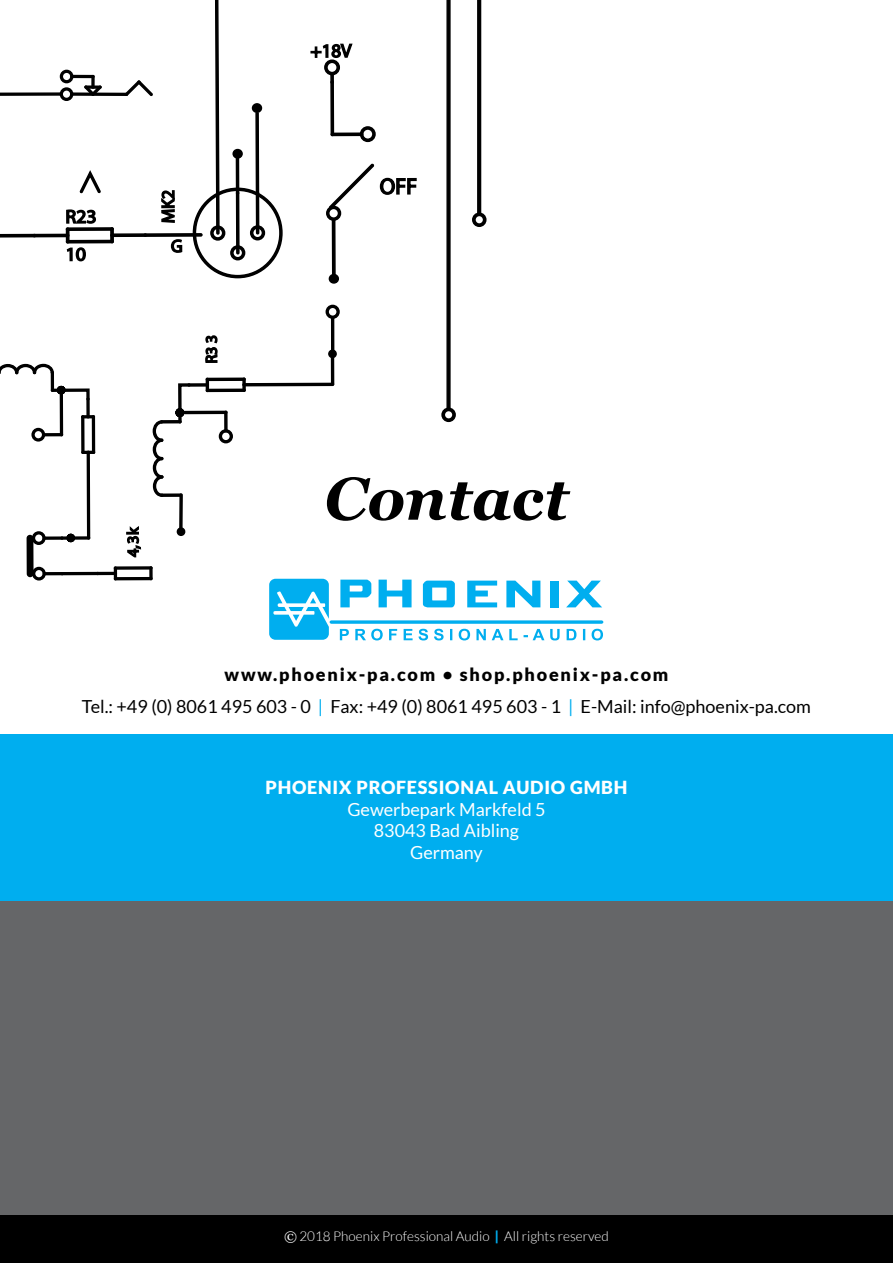
<style>
.page{position:relative;width:893px;height:1263px;background:#fff}
.page>*{position:absolute;margin:0;border:0;box-sizing:border-box;transform-origin:0 0}
.t1{font:italic 700 60px "Georgia";color:#000}
.t2{font:18px/32px "Lato";color:#000;text-align:center}
.t3{font:18px/21.6px "Lato";color:#fff;text-align:center}
.t4{font:900 18px "Lato";letter-spacing:.04em;color:#fff}
.t5{font:300 13.5px "Lato";color:#fff}
.s1{font-weight:900}
.s2{font-weight:700}
.s3{color:#00aeef}
.s4{font-family:"Georgia";font-weight:400;font-style:italic}
.s5{font-weight:900;color:#00aeef}
</style>
<div class="page">
<div style="left:0;top:784px;width:893px;height:440px;background:#656668"></div>
<div style="left:0;top:734px;width:893px;height:167px;background:#00aeef"></div>
<div style="left:0;top:1215px;width:893px;height:48px;background:#000"></div>
<div style="left:110px;top:233px;width:37px;height:4px;border:2px solid #000"></div>
<div style="left:33px;top:234px;width:37px;height:3px;border:2px solid #000"></div>
<div style="left:110px;top:227px;width:4px;height:16px;border:2px solid #000"></div>
<div style="left:66px;top:227px;width:48px;height:4px;border:2px solid #000"></div>
<div style="left:66px;top:240px;width:48px;height:3px;border:2px solid #000"></div>
<svg style="left:65px;top:209px;width:32px;height:53px"></svg>
<svg style="left:0;top:234px;width:36px;height:4px"></svg>
<svg style="left:33px;top:566px;width:14px;height:15px"></svg>
<svg style="left:32px;top:531px;width:14px;height:14px"></svg>
<div style="left:27px;top:536px;width:6px;height:40px;background:#000;border-radius:3px"></div>
<div style="left:27px;top:535px;width:7px;height:42px;border:2px solid #000;border-radius:3px"></div>
<div style="left:43px;top:572px;width:21px;height:3px;border:2px solid #000"></div>
<div style="left:43px;top:536px;width:21px;height:4px;border:2px solid #000"></div>
<svg style="left:31px;top:427px;width:31px;height:15px"></svg>
<div style="left:42px;top:433px;width:21px;height:3px;border:2px solid #000"></div>
<div style="left:87px;top:451px;width:3px;height:89px;border:2px solid #000"></div>
<div style="left:86px;top:397px;width:4px;height:21px;border:2px solid #000"></div>
<div style="left:81px;top:415px;width:14px;height:3px;border:2px solid #000"></div>
<div style="left:81px;top:451px;width:14px;height:3px;border:2px solid #000"></div>
<div style="left:81px;top:415px;width:4px;height:39px;border:2px solid #000"></div>
<div style="left:92px;top:415px;width:3px;height:39px;border:2px solid #000"></div>
<svg style="left:97px;top:567px;width:17px;height:13px"></svg>
<div style="left:114px;top:566px;width:3px;height:14px;border:2px solid #000"></div>
<div style="left:114px;top:566px;width:39px;height:4px;border:2px solid #000"></div>
<div style="left:114px;top:577px;width:39px;height:3px;border:2px solid #000"></div>
<div style="left:60px;top:572px;width:39px;height:3px;border:2px solid #000"></div>
<div style="left:60px;top:389px;width:3px;height:47px;border:2px solid #000"></div>
<svg style="left:0;top:363px;width:90px;height:38px"></svg>
<div style="left:60px;top:536px;width:30px;height:4px;border:2px solid #000"></div>
<svg style="left:66px;top:533px;width:10px;height:10px"></svg>
<svg style="left:79px;top:170px;width:22px;height:24px"></svg>
<div style="left:70px;top:92px;width:58px;height:4px;border:2px solid #000"></div>
<svg style="left:0;top:69px;width:103px;height:32px"></svg>
<svg style="left:123px;top:0;width:480px;height:641px"></svg>
<h1 class="t1" style="left:324px;top:460px;width:246px">Contact</h1>
<p class="t2" style="left:82px;top:659px;width:731px"><span class="s1">www.phoenix-pa.com</span> <span class="s2">•</span> <span class="s1">shop.phoenix-pa.com<br></span>Tel.: +49 (0) 8061 495 603 - 0 <span class="s3">|</span> Fax: +49 (0) 8061 495 603 - 1 <span class="s3">|</span> E-Mail: info@phoenix-pa.com</p>
<p class="t4" style="left:266px;top:777px;width:349px">Phoenix Professional Audio GmbH</p>
<p class="t3" style="left:347px;top:798px;width:200px">Gewerbepark Markfeld 5<br>83043 Bad Aibling<br>Germany</p>
<p class="t5" style="left:284px;top:1229px;width:326px"><span class="s4">©</span> 2018 Phoenix Professional Audio <span class="s5">|</span> All rights reserved</p>
</div>
